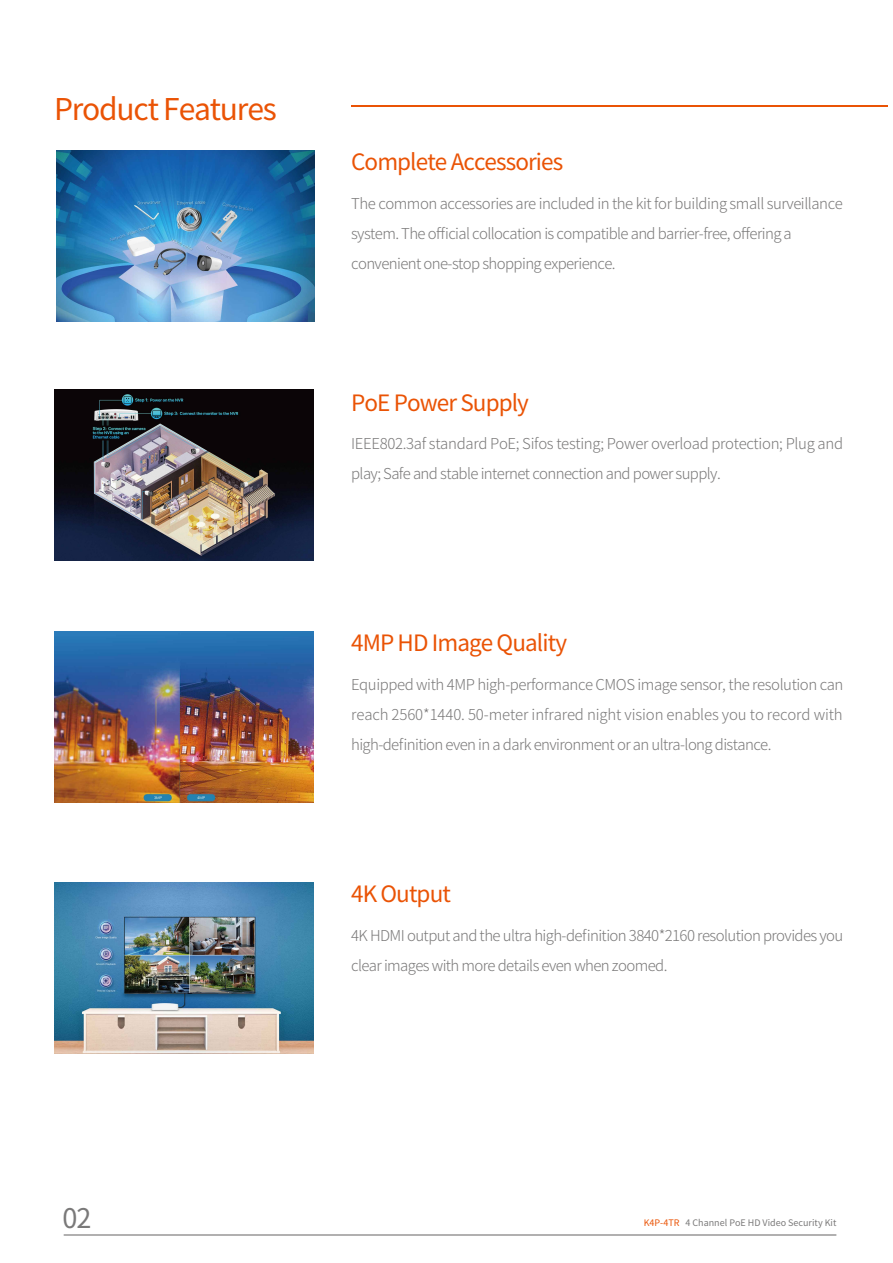
<style>
.page{position:relative;width:893px;height:1263px;background:#fff}
.page>*{position:absolute;margin:0;border:0;box-sizing:border-box;transform-origin:0 0}
.t1{font:30px "Source Han Sans CN";letter-spacing:-.04em;color:#ea5305}
.t2{font:27px "Source Han Sans CN";color:#7a7979}
.t3{font:22.5px "Source Han Sans CN";letter-spacing:-.04em;color:#ea5305}
.t4{font:300 15px/30px "Source Han Sans CN";letter-spacing:-.04em;color:#7a7979}
.t5{font:300 15px/30px "Source Han Sans CN";letter-spacing:-.02em;color:#7a7979}
.t6{font:9px "Source Han Sans CN";color:#7a7979}
.s1{color:#ea5305}
</style>
<div class="page">
<hr style="left:64px;top:1235px;width:772px;height:1px;background:#646363">
<img style="left:55px;top:389px;width:258px;height:171px">
<hr style="left:351px;top:105px;width:537px;height:1px;background:#ea5305">
<img style="left:55px;top:631px;width:258px;height:172px">
<img style="left:55px;top:883px;width:258px;height:171px">
<img style="left:56px;top:151px;width:259px;height:171px">
<h1 class="t1" style="left:54px;top:92px;width:224px">Product Features</h1>
<h3 class="t3" style="left:351px;top:149px;width:214px">Complete Accessories</h3>
<p class="t4" style="left:351px;top:189px;width:493px">The common accessories are included in the kit for building small surveillance system. The official collocation is compatible and barrier-free, offering a convenient one-stop shopping experience.</p>
<h3 class="t3" style="left:351px;top:390px;width:179px">PoE Power Supply</h3>
<p class="t5" style="left:351px;top:429px;width:493px">IEEE802.3af standard PoE; Sifos testing; Power overload protection; Plug and play; Safe and stable internet connection and power supply.</p>
<h3 class="t3" style="left:351px;top:630px;width:217px">4MP HD Image Quality</h3>
<p class="t4" style="left:351px;top:669px;width:494px;text-align:justify">Equipped with 4MP high-performance CMOS image sensor, the resolution can reach 2560*1440. 50-meter infrared night vision enables you to record with high-definition even in a dark environment or an ultra-long distance.</p>
<h3 class="t3" style="left:351px;top:881px;width:101px">4K Output</h3>
<p class="t4" style="left:351px;top:920px;width:494px">4K HDMI output and the ultra high-definition 3840*2160 resolution provides you clear images with more details even when zoomed.</p>
<h2 class="t2" style="left:62px;top:1203px;width:30px">02</h2>
<p class="t6" style="left:644px;top:1218px;width:194px"><span class="s1">K4P-4TR</span> 4 Channel PoE HD Video Security Kit</p>
</div>
